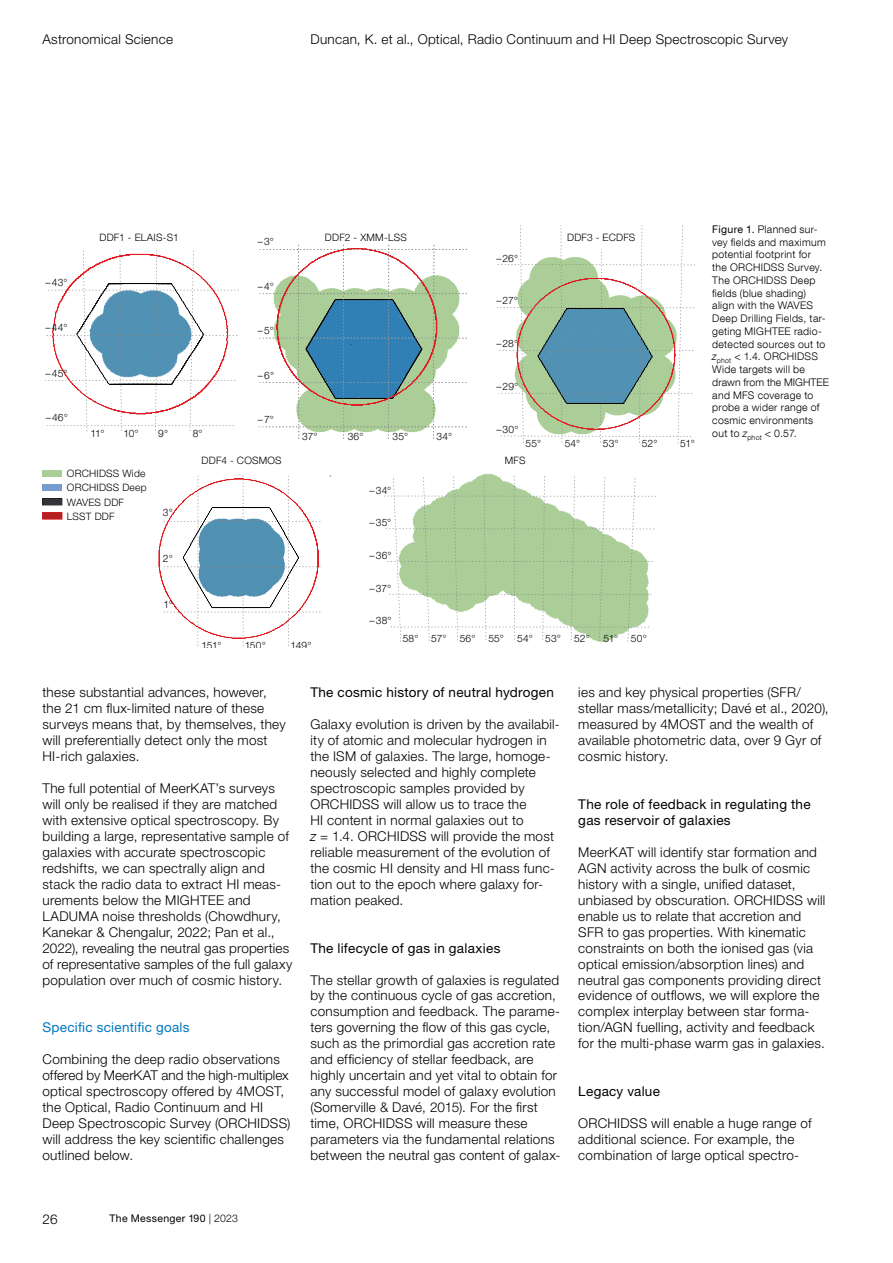
<style>
.page{position:relative;width:893px;height:1263px;background:#fff}
.page>*{position:absolute;margin:0;border:0;box-sizing:border-box;transform-origin:0 0}
._45_9pt{font:300 13.5px/15.9px "Helvetica Neue LT Pro";letter-spacing:.02em;color:#000}
._55_9pt{font:13.5px/15.9px "Helvetica Neue LT Pro";letter-spacing:.02em;color:#000}
._55_9pt_blue{font:13.5px "Helvetica Neue LT Pro";letter-spacing:.02em;color:#0078c2}
.Figure_captions{font:300 10.5px/12.8px "Helvetica Neue LT Com";letter-spacing:.03em;color:#000}
.t1{font:10.5px "Helvetica Neue LT Pro";letter-spacing:.03em;color:#000}
.t2{font:300 10.2px/14.7px "Helvetica Neue LT Pro";letter-spacing:.02em;color:#000}
.s1{font-weight:400}
.s2{font-style:italic}
.s3{font-family:"Helvetica Neue LT Com";font-style:italic}
.s4{font-weight:300}
</style>
<div class="page">
<svg style="left:43px;top:225px;width:652px;height:421px"></svg>
<img style="left:199px;top:518px;width:77px;height:79px">
<p class="_45_9pt" style="left:43px;top:31px;width:132px">Astronomical Science</p>
<p class="_45_9pt" style="left:310px;top:31px;width:479px">Duncan, K. et al., Optical, Radio Continuum and HI Deep Spectroscopic Survey</p>
<p class="t2" style="left:99px;top:229px;width:81px">DDF1 - ELAIS-S1</p>
<p class="t2" style="left:258px;top:234px;width:18px">–3°</p>
<p class="t2" style="left:325px;top:229px;width:83px">DDF2 - XMM-LSS</p>
<p class="t2" style="left:567px;top:229px;width:70px">DDF3 - ECDFS</p>
<p class="t2" style="left:46px;top:275px;width:24px">–43°</p>
<p class="t2" style="left:258px;top:279px;width:17px">–4°</p>
<p class="t2" style="left:46px;top:319px;width:23px">–44°</p>
<p class="t2" style="left:46px;top:365px;width:23px">–45°</p>
<p class="t2" style="left:46px;top:410px;width:24px">–46°</p>
<p class="t2" style="left:258px;top:323px;width:17px">–5°</p>
<p class="t2" style="left:258px;top:367px;width:18px">–6°</p>
<p class="t2" style="left:258px;top:412px;width:18px">–7°</p>
<p class="t2" style="left:90px;top:426px;width:16px">11°</p>
<p class="t2" style="left:123px;top:426px;width:17px">10°</p>
<p class="t2" style="left:158px;top:426px;width:11px">9°</p>
<p class="t2" style="left:193px;top:426px;width:11px">8°</p>
<p class="t2" style="left:302px;top:429px;width:17px">37°</p>
<p class="t2" style="left:348px;top:429px;width:17px">36°</p>
<p class="t2" style="left:393px;top:429px;width:17px">35°</p>
<p class="t2" style="left:437px;top:429px;width:17px">34°</p>
<p class="t2" style="left:496px;top:250px;width:23px">–26°</p>
<p class="t2" style="left:496px;top:293px;width:23px">–27°</p>
<p class="t2" style="left:496px;top:336px;width:23px">–28°</p>
<p class="t2" style="left:496px;top:379px;width:23px">–29°</p>
<p class="t2" style="left:496px;top:422px;width:24px">–30°</p>
<p class="t2" style="left:526px;top:436px;width:17px">55°</p>
<p class="t2" style="left:565px;top:436px;width:17px">54°</p>
<p class="t2" style="left:603px;top:436px;width:17px">53°</p>
<p class="t2" style="left:642px;top:436px;width:17px">52°</p>
<p class="t2" style="left:680px;top:436px;width:16px">51°</p>
<p class="t2" style="left:67px;top:466px;width:80px">ORCHIDSS Wide</p>
<p class="t2" style="left:67px;top:480px;width:81px">ORCHIDSS Deep<br>WAVES DDF</p>
<p class="t2" style="left:67px;top:508px;width:49px">LSST DDF</p>
<p class="t2" style="left:163px;top:504px;width:11px">3°</p>
<p class="t2" style="left:163px;top:551px;width:11px">2°</p>
<p class="t2" style="left:164px;top:596px;width:11px">1°</p>
<p class="t2" style="left:202px;top:453px;width:82px">DDF4 - COSMOS</p>
<p class="t2" style="left:505px;top:453px;width:22px">MFS</p>
<p class="t2" style="left:202px;top:638px;width:21px">151°</p>
<p class="t2" style="left:245px;top:638px;width:23px">150°</p>
<p class="t2" style="left:291px;top:638px;width:22px">149°</p>
<p class="t2" style="left:370px;top:483px;width:23px">–34°</p>
<p class="t2" style="left:370px;top:515px;width:23px">–35°</p>
<p class="t2" style="left:370px;top:548px;width:24px">–36°</p>
<p class="t2" style="left:370px;top:581px;width:23px">–37°</p>
<p class="t2" style="left:370px;top:613px;width:24px">–38°</p>
<p class="t2" style="left:403px;top:631px;width:17px">58°</p>
<p class="t2" style="left:431px;top:631px;width:17px">57°</p>
<p class="t2" style="left:460px;top:631px;width:17px">56°</p>
<p class="t2" style="left:488px;top:631px;width:17px">55°</p>
<p class="t2" style="left:517px;top:631px;width:45px">54° 53°</p>
<p class="t2" style="left:574px;top:631px;width:17px">52°</p>
<p class="t2" style="left:604px;top:631px;width:16px">51°</p>
<p class="t2" style="left:631px;top:631px;width:17px">50°</p>
<p class="Figure_captions" style="left:712px;top:223px;width:118px"><span class="s1">Figure 1.</span> Planned sur&shy;vey fields and maximum potential footprint for<br>the ORCHIDSS Survey.<br>The ORCHIDSS Deep fields (blue shading) align with the WAVES<br>Deep Drilling Fields, tar&shy;geting MIGHTEE radio&shy;detected sources out to <span class="s2">z</span><sub>phot</sub> &lt; 1.4. ORCHIDSS<br>Wide targets will be drawn from the MIGHTEE and MFS coverage to probe a wider range of cosmic environments out to <span class="s2">z</span><sub>phot</sub> &lt; 0.57.</p>
<p class="_45_9pt" style="left:43px;top:684px;width:245px">these substantial advances, however, the 21 cm flux-limited nature of these surveys means that, by themselves, they will preferentially detect only the most HI-rich galaxies.</p>
<p class="_45_9pt" style="left:43px;top:780px;width:251px">The full potential of MeerKAT’s surveys will only be realised if they are matched with extensive optical spectroscopy. By building a large, representative sample of galaxies with accurate spectroscopic redshifts, we can spectrally align and stack the radio data to extract HI meas&shy;urements below the MIGHTEE and LADUMA noise thresholds (Chowdhury, Kanekar &amp; Chengalur, 2022; Pan et al., 2022), revealing the neutral gas properties of representative samples of the full galaxy population over much of cosmic history.</p>
<p class="_55_9pt_blue" style="left:43px;top:1019px;width:149px">Specific scientific goals</p>
<p class="_45_9pt" style="left:43px;top:1051px;width:249px">Combining the deep radio observations offered by MeerKAT and the high-multiplex optical spectroscopy offered by 4MOST, the Optical, Radio Continuum and HI Deep Spectroscopic Survey (ORCHIDSS) will address the key scientific challenges outlined below.</p>
<p class="_55_9pt" style="left:310px;top:684px;width:245px">The cosmic history of neutral hydrogen</p>
<p class="_45_9pt" style="left:310px;top:716px;width:251px">Galaxy evolution is driven by the availabil&shy;ity of atomic and molecular hydrogen in the ISM of galaxies. The large, homoge&shy;neously selected and highly complete spectroscopic samples provided by ORCHIDSS will allow us to trace the<br>HI content in normal galaxies out to<br><span class="s3">z</span> = 1.4. ORCHIDSS will provide the most reliable measurement of the evolution of the cosmic HI density and HI mass func&shy;tion out to the epoch where galaxy for&shy;mation peaked.</p>
<p class="_55_9pt" style="left:310px;top:939px;width:192px">The lifecycle of gas in galaxies</p>
<p class="_45_9pt" style="left:310px;top:971px;width:252px">The stellar growth of galaxies is regulated by the continuous cycle of gas accretion, consumption and feedback. The parame&shy;ters governing the flow of this gas cycle, such as the primordial gas accretion rate and efficiency of stellar feedback, are highly uncertain and yet vital to obtain for any successful model of galaxy evolution (Somerville &amp; Davé, 2015). For the first time, ORCHIDSS will measure these parameters via the fundamental relations between the neutral gas content of galax-</p>
<p class="_45_9pt" style="left:578px;top:684px;width:252px">ies and key physical properties (SFR/ stellar mass/metallicity; Davé et al., 2020), measured by 4MOST and the wealth of available photometric data, over 9 Gyr of cosmic history.</p>
<p class="_55_9pt" style="left:578px;top:796px;width:234px">The role of feedback in regulating the gas reservoir of galaxies</p>
<p class="_45_9pt" style="left:578px;top:844px;width:248px">MeerKAT will identify star formation and AGN activity across the bulk of cosmic history with a single, unified dataset, unbiased by obscuration. ORCHIDSS will enable us to relate that accretion and SFR to gas properties. With kinematic constraints on both the ionised gas (via optical emission/absorption lines) and neutral gas components providing direct evidence of outflows, we will explore the complex interplay between star forma&shy;tion/AGN fuelling, activity and feedback for the multi-phase warm gas in galaxies.</p>
<p class="_55_9pt" style="left:578px;top:1083px;width:83px">Legacy value</p>
<p class="_45_9pt" style="left:578px;top:1115px;width:235px">ORCHIDSS will enable a huge range of additional science. For example, the combination of large optical spectro-</p>
<p class="_45_9pt" style="left:43px;top:1211px;width:17px">26</p>
<p class="t1" style="left:109px;top:1211px;width:130px">The Messenger 190 <span class="s4">| 2023</span></p>
</div>
